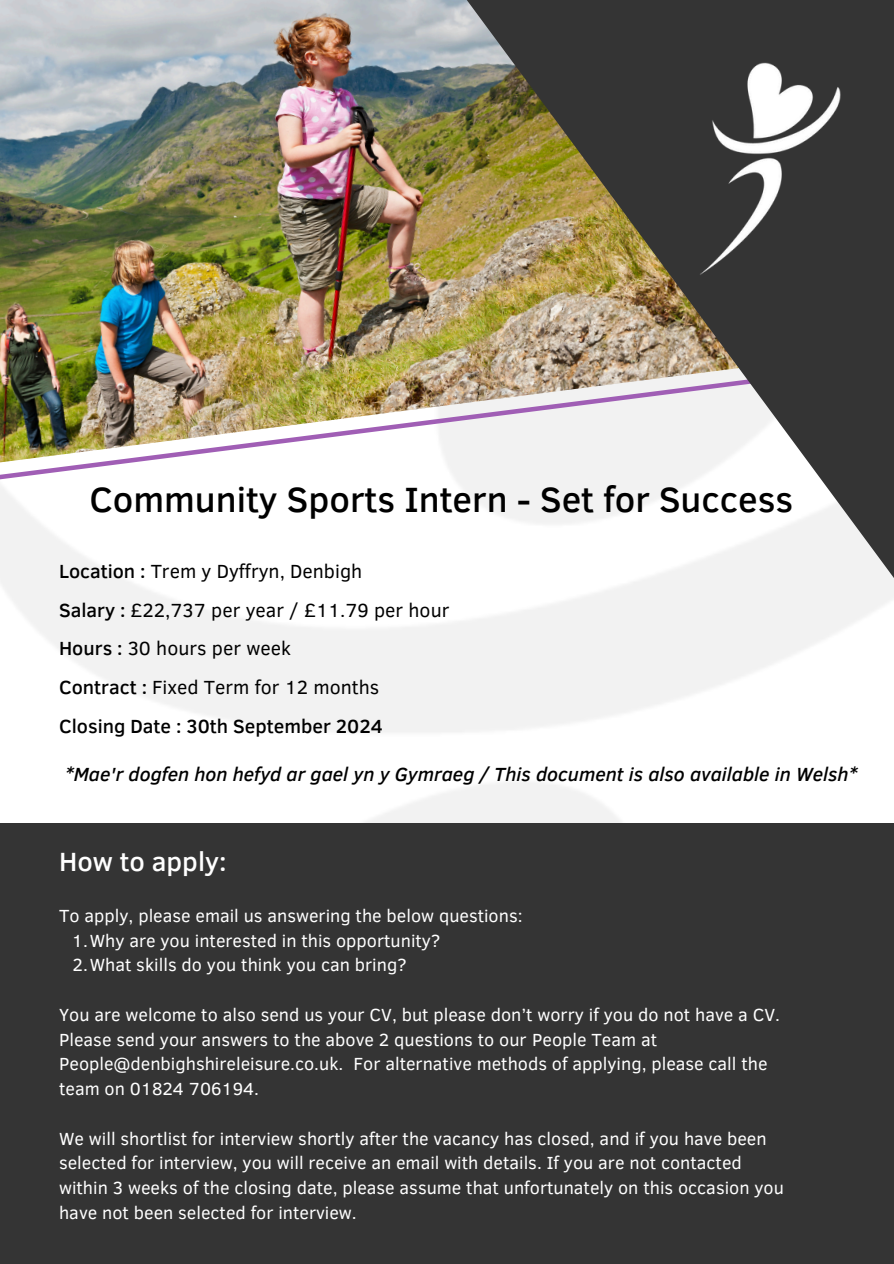
<style>
.page{position:relative;width:894px;height:1264px;background:#fff}
.page>*{position:absolute;margin:0;border:0;box-sizing:border-box;transform-origin:0 0}
.t1{font:500 36px "Clear Sans";color:#000}
.t2{font:500 27px "Clear Sans";color:#fff}
.t3{font:19.5px "Clear Sans";color:#000}
.t4{font:italic 500 19.5px "Clear Sans";color:#000}
.t5{font:500 19.5px "Clear Sans";color:#000}
.t6{font:18px/24.8px "Clear Sans";color:#fff}
.s1{font-weight:500}
</style>
<div class="page">
<img style="left:0;top:0;width:403px;height:365px">
<img style="left:0;top:365px;width:403px;height:118px">
<img style="left:403px;top:0;width:490px;height:608px">
<div style="left:0;top:823px;width:893px;height:440px;background:#343434"></div>
<img style="left:698px;top:48px;width:156px;height:241px">
<p class="t1" style="left:89px;top:473px;width:705px">Community Sports Intern - Set for Success</p>
<h1 class="t3" style="left:59px;top:557px;width:304px"><span class="s1">Location :</span> Trem y Dyffryn, Denbigh</h1>
<p class="t3" style="left:59px;top:595px;width:392px"><span class="s1">Salary :</span> £22,737 per year / £11.79 per hour</p>
<p class="t3" style="left:59px;top:634px;width:233px"><span class="s1">Hours :</span> 30 hours per week</p>
<p class="t3" style="left:59px;top:673px;width:321px"><span class="s1">Contract :</span> Fixed Term for 12 months</p>
<p class="t5" style="left:59px;top:712px;width:325px">Closing Date : 30th September 2024</p>
<p class="t4" style="left:65px;top:760px;width:793px">*Mae'r dogfen hon hefyd ar gael yn y Gymraeg / This document is also available in Welsh*</p>
<h3 class="t2" style="left:59px;top:842px;width:169px">How to apply:</h3>
<h2 class="t6" style="left:59px;top:902px;width:465px">To apply, please email us answering the below questions:</h2>
<p class="t6" style="left:72px;top:927px;width:370px">1.Why are you interested in this opportunity?</p>
<p class="t6" style="left:73px;top:951px;width:335px">2.What skills do you think you can bring?</p>
<p class="t6" style="left:59px;top:1001px;width:722px">You are welcome to also send us your CV, but please don’t worry if you do not have a CV.<br>Please send your answers to the above 2 questions to our People Team at People@denbighshireleisure.co.uk. For alternative methods of applying, please call the team on 01824 706194.</p>
<p class="t6" style="left:59px;top:1125px;width:726px">We will shortlist for interview shortly after the vacancy has closed, and if you have been selected for interview, you will receive an email with details. If you are not contacted within 3 weeks of the closing date, please assume that unfortunately on this occasion you have not been selected for interview.</p>
</div>
